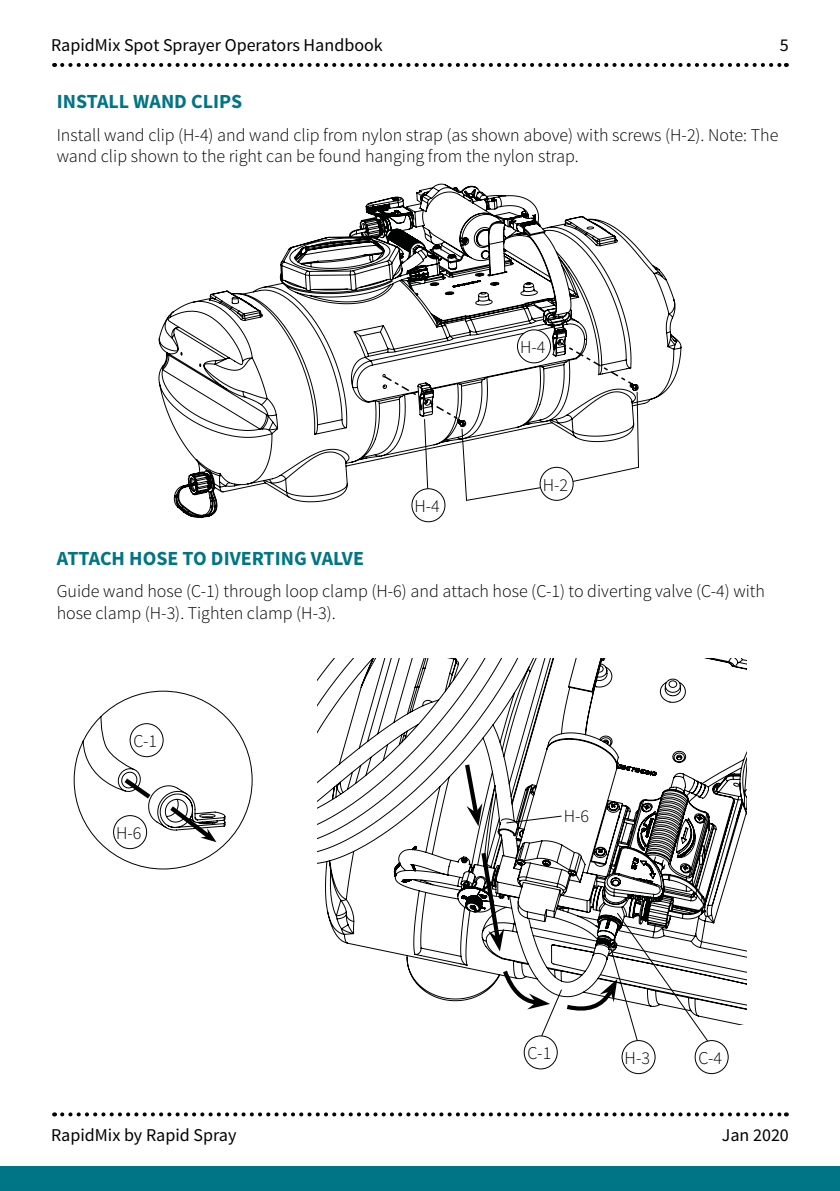
<style>
.page{position:relative;width:840px;height:1191px;background:#fff}
.page>*{position:absolute;margin:0;border:0;box-sizing:border-box;transform-origin:0 0}
.t1{font:700 20px "Source Sans Pro";color:#007586}
.t2{font:300 18px/21.6px "Source Sans Pro";color:#000}
.t3{font:18px "Source Sans Pro";color:#000}
</style>
<div class="page">
<svg style="left:62px;top:63px;width:724px;height:4px"></svg>
<svg style="left:62px;top:1112px;width:724px;height:4px"></svg>
<div style="left:0;top:1166px;width:839px;height:25px;background:#007586"></div>
<svg style="left:158px;top:183px;width:523px;height:335px"></svg>
<svg style="left:556px;top:340px;width:83px;height:143px"></svg>
<svg style="left:382px;top:374px;width:159px;height:132px"></svg>
<svg style="left:317px;top:658px;width:429px;height:366px"></svg>
<svg style="left:73px;top:690px;width:180px;height:179px"></svg>
<svg style="left:462px;top:760px;width:249px;height:286px"></svg>
<div style="left:524px;top:1036px;width:33px;height:33px;background:#fff;border-radius:50%"></div>
<div style="left:523px;top:1035px;width:34px;height:34px;border:1px solid #000;border-radius:50%"></div>
<div style="left:621px;top:1040px;width:33px;height:33px;background:#fff;border-radius:50%"></div>
<div style="left:621px;top:1040px;width:34px;height:33px;border:1px solid #000;border-radius:50%"></div>
<div style="left:694px;top:1040px;width:33px;height:33px;background:#fff;border-radius:50%"></div>
<div style="left:694px;top:1040px;width:34px;height:33px;border:1px solid #000;border-radius:50%"></div>
<div style="left:539px;top:467px;width:34px;height:33px;background:#fff;border-radius:50%"></div>
<div style="left:539px;top:467px;width:34px;height:33px;border:1px solid #000;border-radius:50%"></div>
<div style="left:411px;top:489px;width:33px;height:33px;background:#fff;border-radius:50%"></div>
<div style="left:411px;top:488px;width:34px;height:34px;border:1px solid #000;border-radius:50%"></div>
<div style="left:517px;top:330px;width:33px;height:33px;background:#fff;border-radius:50%"></div>
<div style="left:517px;top:329px;width:33px;height:34px;border:1px solid #000;border-radius:50%"></div>
<p class="t3" style="left:51px;top:33px;width:333px">RapidMix Spot Sprayer Operators Handbook</p>
<p class="t3" style="left:779px;top:33px;width:10px">5</p>
<p class="t1" style="left:57px;top:88px;width:187px">INSTALL WAND CLIPS</p>
<p class="t2" style="left:57px;top:124px;width:722px">Install wand clip (H-4) and wand clip from nylon strap (as shown above) with screws (H-2). Note: The wand clip shown to the right can be found hanging from the nylon strap.</p>
<p class="t2" style="left:519px;top:336px;width:27px">H-4</p>
<p class="t1" style="left:57px;top:545px;width:308px">ATTACH HOSE TO DIVERTING VALVE</p>
<p class="t2" style="left:414px;top:495px;width:27px">H-4</p>
<p class="t2" style="left:542px;top:474px;width:27px">H-2</p>
<p class="t2" style="left:57px;top:580px;width:709px">Guide wand hose (C-1) through loop clamp (H-6) and attach hose (C-1) to diverting valve (C-4) with hose clamp (H-3). Tighten clamp (H-3).</p>
<p class="t2" style="left:133px;top:730px;width:25px">C-1</p>
<p class="t2" style="left:116px;top:822px;width:27px">H-6</p>
<p class="t2" style="left:563px;top:805px;width:27px">H-6</p>
<p class="t2" style="left:527px;top:1042px;width:25px">C-1</p>
<p class="t2" style="left:624px;top:1047px;width:27px">H-3</p>
<p class="t2" style="left:698px;top:1047px;width:25px">C-4</p>
<p class="t3" style="left:51px;top:1123px;width:187px">RapidMix by Rapid Spray</p>
<p class="t3" style="left:721px;top:1123px;width:69px">Jan 2020</p>
</div>
